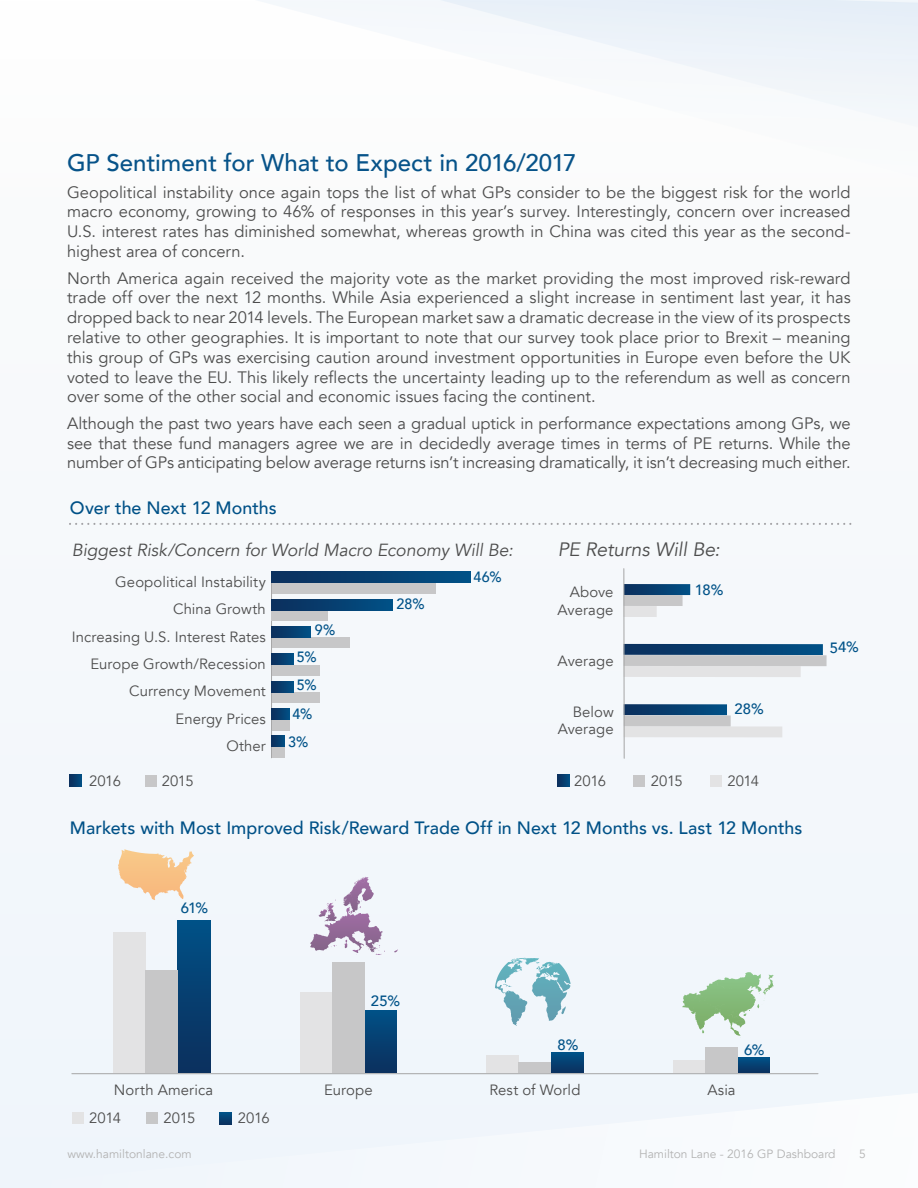
<style>
.page{position:relative;width:918px;height:1188px;background:#f5f8fb}
.page>*{position:absolute;margin:0;border:0;box-sizing:border-box;transform-origin:0 0}
.Paragraph_Style_1{font:500 24px "Avenir";color:#075389}
.t1{font:italic 19.35px "Avenir";letter-spacing:-.005em;color:#4d4d4d}
.t2{font:500 17.85px "Avenir";color:#005187}
.t3{font:italic 17.55px "Avenir";letter-spacing:-.005em;color:#4d4d4d}
.Paragraph_Style_1-2{font:16.5px/19.8px "Avenir";color:#4d4d4d;text-align:justify}
.t4{font:14.85px/17.9px "Avenir";letter-spacing:.005em;color:#4d4d4d;text-align:right}
.t5{font:500 14.85px "Avenir";letter-spacing:.005em;color:#005288}
.t6{font:500 14.85px/27.9px "Avenir";letter-spacing:.005em;color:#005288;scale:.96 1}
.t7{font:12px "Avenir";color:#b3b3b3}
</style>
<div class="page">
<div style="left:0;top:0;width:918px;height:234px;background:#fff"></div>
<svg style="left:262px;top:0;width:122px;height:12px"></svg>
<svg style="left:384px;top:0;width:534px;height:124px"></svg>
<svg style="left:625px;top:704px;width:102px;height:11px"></svg>
<svg style="left:625px;top:644px;width:198px;height:11px;background:#094172"></svg>
<svg style="left:625px;top:584px;width:65px;height:11px"></svg>
<hr style="left:271px;top:572px;width:1px;height:186px;background:#a5a5a5">
<div style="left:364px;top:1010px;width:33px;height:63px;background:linear-gradient(to bottom,#005086,#0c2f5d)"></div>
<div style="left:551px;top:1053px;width:32px;height:20px;background:linear-gradient(to bottom,#005085,#0b3260)"></div>
<svg style="left:738px;top:1058px;width:32px;height:15px"></svg>
<div style="left:178px;top:920px;width:32px;height:153px;background:linear-gradient(to bottom,#015086,#0c2f5c)"></div>
<svg style="left:70px;top:775px;width:12px;height:12px"></svg>
<div style="left:145px;top:775px;width:12px;height:12px;background:#c7c7c8"></div>
<svg style="left:220px;top:1113px;width:12px;height:11px"></svg>
<div style="left:146px;top:1113px;width:12px;height:11px;background:#c7c7c8"></div>
<div style="left:72px;top:1113px;width:12px;height:11px;background:#e3e3e4"></div>
<div style="left:272px;top:583px;width:164px;height:11px;background:#c7c7c8"></div>
<div style="left:272px;top:610px;width:56px;height:11px;background:#c7c7c8"></div>
<div style="left:272px;top:637px;width:78px;height:11px;background:#c7c7c8"></div>
<div style="left:272px;top:665px;width:47px;height:11px;background:#c7c7c8"></div>
<div style="left:272px;top:692px;width:47px;height:11px;background:#c7c7c8"></div>
<div style="left:272px;top:720px;width:17px;height:10px;background:#c7c7c8"></div>
<div style="left:272px;top:747px;width:13px;height:11px;background:#c7c7c8"></div>
<svg style="left:272px;top:572px;width:198px;height:11px;background:#063f70"></svg>
<svg style="left:272px;top:599px;width:121px;height:11px"></svg>
<svg style="left:272px;top:626px;width:39px;height:11px"></svg>
<svg style="left:272px;top:654px;width:21px;height:11px"></svg>
<svg style="left:272px;top:681px;width:21px;height:11px"></svg>
<svg style="left:272px;top:709px;width:17px;height:11px"></svg>
<svg style="left:272px;top:736px;width:13px;height:11px"></svg>
<div style="left:624px;top:726px;width:158px;height:11px;background:#e3e3e4"></div>
<div style="left:624px;top:666px;width:177px;height:11px;background:#e3e3e4"></div>
<div style="left:623px;top:606px;width:34px;height:11px;background:#e3e3e4"></div>
<div style="left:624px;top:715px;width:107px;height:11px;background:#c7c7c8"></div>
<div style="left:624px;top:655px;width:203px;height:11px;background:#c7c7c8"></div>
<div style="left:624px;top:595px;width:59px;height:11px;background:#c7c7c8"></div>
<svg style="left:558px;top:775px;width:12px;height:12px"></svg>
<div style="left:634px;top:775px;width:11px;height:12px;background:#c7c7c8"></div>
<div style="left:710px;top:775px;width:12px;height:12px;background:#e3e3e4"></div>
<div style="left:300px;top:993px;width:32px;height:80px;background:#e3e3e4"></div>
<div style="left:487px;top:1055px;width:32px;height:18px;background:#e3e3e4"></div>
<div style="left:673px;top:1060px;width:32px;height:13px;background:#e3e3e4"></div>
<div style="left:332px;top:963px;width:32px;height:110px;background:#c7c7c8"></div>
<div style="left:519px;top:1063px;width:32px;height:10px;background:#c7c7c8"></div>
<div style="left:705px;top:1048px;width:33px;height:25px;background:#c7c7c8"></div>
<div style="left:114px;top:933px;width:32px;height:140px;background:#e3e3e4"></div>
<div style="left:146px;top:970px;width:32px;height:103px;background:#c7c7c8"></div>
<svg style="left:743px;top:1010px;width:7px;height:6px"></svg>
<svg style="left:696px;top:972px;width:54px;height:23px"></svg>
<svg style="left:757px;top:975px;width:17px;height:33px"></svg>
<svg style="left:729px;top:1021px;width:3px;height:9px"></svg>
<svg style="left:516px;top:958px;width:18px;height:2px"></svg>
<svg style="left:319px;top:877px;width:66px;height:78px"></svg>
<hr style="left:72px;top:1073px;width:746px;height:1px;background:#a5a5a5">
<hr style="left:623px;top:569px;width:2px;height:189px;background:#a5a5a5">
<svg style="left:70px;top:523px;width:782px;height:2px"></svg>
<p class="Paragraph_Style_1" style="left:67px;top:142px;width:511px">GP Sentiment for What to Expect in 2016/2017</p>
<p class="Paragraph_Style_1-2" style="left:67px;top:182px;width:785px">Geopolitical instability once again tops the list of what GPs consider to be the biggest risk for the world macro economy, growing to 46% of responses in this year’s survey. Interestingly, concern over increased U.S. interest rates has diminished somewhat, whereas growth in China was cited this year as the second&shy;highest area of concern.</p>
<p class="Paragraph_Style_1-2" style="left:67px;top:268px;width:785px">North America again received the majority vote as the market providing the most improved risk-reward trade off over the next 12 months. While Asia experienced a slight increase in sentiment last year, it has dropped back to near 2014 levels. The European market saw a dramatic decrease in the view of its prospects relative to other geographies. It is important to note that our survey took place prior to Brexit – meaning this group of GPs was exercising caution around investment opportunities in Europe even before the UK voted to leave the EU. This likely reflects the uncertainty leading up to the referendum as well as concern over some of the other social and economic issues facing the continent.</p>
<p class="Paragraph_Style_1-2" style="left:67px;top:414px;width:785px">Although the past two years have each seen a gradual uptick in performance expectations among GPs, we see that these fund managers agree we are in decidedly average times in terms of PE returns. While the number of GPs anticipating below average returns isn’t increasing dramatically, it isn’t decreasing much either.</p>
<p class="t2" style="left:70px;top:493px;width:208px">Over the Next 12 Months</p>
<p class="t3" style="left:72px;top:539px;width:443px">Biggest Risk/Concern for World Macro Economy Will Be:</p>
<p class="t4" style="left:115px;top:573px;width:152px">Geopolitical Instability</p>
<p class="t4" style="left:173px;top:600px;width:94px">China Growth</p>
<p class="t4" style="left:72px;top:628px;width:195px">Increasing U.S. Interest Rates</p>
<p class="t4" style="left:90px;top:655px;width:177px">Europe Growth/Recession</p>
<p class="t4" style="left:129px;top:683px;width:138px">Currency Movement</p>
<p class="t4" style="left:176px;top:710px;width:92px">Energy Prices</p>
<p class="t6" style="left:293px;top:615px;width:46px;text-indent:22px">9%<br>5%<br>5%<br>4%</p>
<p class="t4" style="left:89px;top:772px;width:33px">2016</p>
<p class="t4" style="left:162px;top:772px;width:33px">2015</p>
<p class="t4" style="left:226px;top:737px;width:41px">Other</p>
<p class="t6" style="left:288px;top:727px;width:23px">3%</p>
<p class="t6" style="left:397px;top:590px;width:31px">28%</p>
<p class="t6" style="left:474px;top:562px;width:31px">46%</p>
<p class="t1" style="left:558px;top:538px;width:164px">PE Returns Will Be:</p>
<p class="t4" style="left:558px;top:583px;width:58px">Above<br>Average</p>
<p class="t4" style="left:558px;top:653px;width:58px">Average</p>
<p class="t4" style="left:558px;top:703px;width:58px">Below<br>Average</p>
<p class="t5" style="left:695px;top:577px;width:30px">18%</p>
<p class="t5" style="left:735px;top:696px;width:31px">28%</p>
<p class="t4" style="left:574px;top:772px;width:33px">2016</p>
<p class="t4" style="left:651px;top:772px;width:33px">2015</p>
<p class="t4" style="left:727px;top:772px;width:33px">2014</p>
<p class="t2" style="left:70px;top:813px;width:734px">Markets with Most Improved Risk/Reward Trade Off in Next 12 Months vs. Last 12 Months</p>
<p class="t5" style="left:181px;top:895px;width:29px">61%</p>
<p class="t5" style="left:830px;top:634px;width:31px">54%</p>
<p class="t5" style="left:371px;top:988px;width:31px">25%</p>
<p class="t5" style="left:558px;top:1032px;width:22px">8%</p>
<p class="t5" style="left:744px;top:1037px;width:22px">6%</p>
<p class="t4" style="left:114px;top:1082px;width:101px">North America</p>
<p class="t4" style="left:324px;top:1082px;width:50px">Europe</p>
<p class="t4" style="left:489px;top:1082px;width:92px">Rest of World</p>
<p class="t4" style="left:707px;top:1082px;width:30px">Asia</p>
<p class="t4" style="left:89px;top:1110px;width:33px">2014</p>
<p class="t4" style="left:163px;top:1110px;width:33px">2015</p>
<p class="t4" style="left:238px;top:1110px;width:33px">2016</p>
<p class="t7" style="left:68px;top:1147px;width:126px">www.hamiltonlane.com</p>
<p class="t7" style="left:639px;top:1147px;width:198px">Hamilton Lane - 2016 GP Dashboard</p>
<p class="t7" style="left:859px;top:1147px;width:8px">5</p>
</div>
